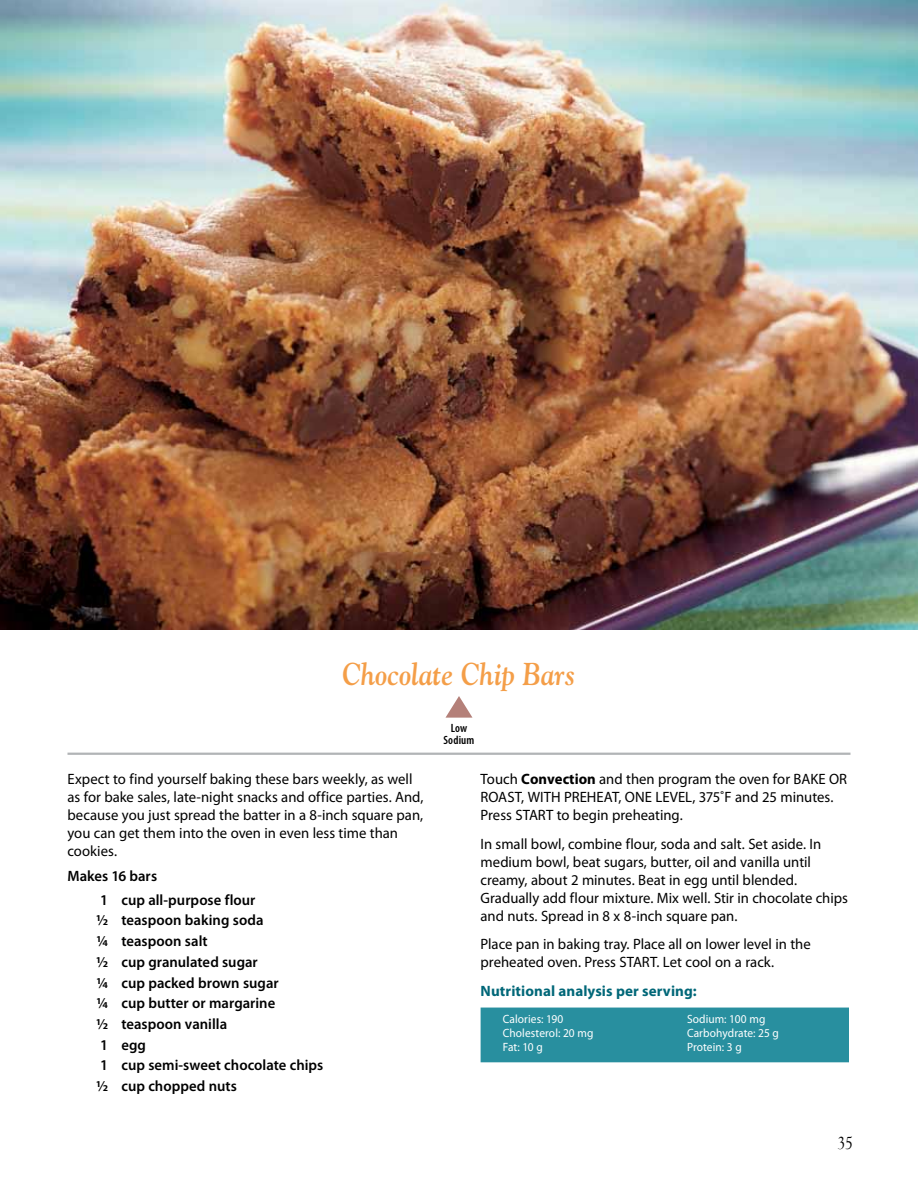
<style>
.page{position:relative;width:918px;height:1188px;background:#fff}
.page>*{position:absolute;margin:0;border:0;box-sizing:border-box;transform-origin:0 0}
.t1{font:italic 700 31.5px "Goudy";color:#f49e48;scale:.86 1}
.t2{font:18px "Goudy Old Style T";color:#000;scale:.86 1}
.t3{font:15px/18px "Myriad Pro";color:#000}
.t4{font:600 15px/20.7px "Myriad Pro";color:#000}
.t5{font:700 15px "Myriad Pro";letter-spacing:.005em;color:#006778}
.t6{font:12px/14.2px "Myriad Pro";letter-spacing:.01em;color:#fff;scale:.95 1}
.t7{font:600 condensed 12px/12.3px "Myriad Pro";letter-spacing:.015em;color:#000;text-align:center}
.s1{font-weight:700}
</style>
<div class="page">
<img style="left:0;top:0;width:918px;height:630px">
<hr style="left:68px;top:753px;width:782px;height:2px;background:#b1b4b6">
<svg style="left:446px;top:696px;width:26px;height:22px"></svg>
<div style="left:481px;top:1008px;width:368px;height:54px;background:#288f9f"></div>
<h1 class="t1" style="left:342px;top:654px;width:273px">Chocolate Chip Bars</h1>
<p class="t7" style="left:444px;top:722px;width:32px">Low<br>Sodium</p>
<p class="t3" style="left:68px;top:769px;width:358px">Expect to find yourself baking these bars weekly, as well as for bake sales, late-night snacks and office parties. And, because you just spread the batter in a 8-inch square pan, you can get them into the oven in even less time than cookies.</p>
<p class="t4" style="left:100px;top:864px;width:157px;line-height:23.4px;text-indent:-33px">Makes 16 bars<br>1 cup all-purpose flour</p>
<p class="t4" style="left:97px;top:910px;width:228px">1⁄2 teaspoon baking soda<br>1⁄4 teaspoon salt<br>1⁄2 cup granulated sugar<br>1⁄4 cup packed brown sugar<br>1⁄4 cup butter or margarine<br>1⁄2 teaspoon vanilla<br>1 egg<br>1 cup semi-sweet chocolate chips<br>1⁄2 cup chopped nuts</p>
<p class="t3" style="left:481px;top:769px;width:368px">Touch <span class="s1">Convection</span> and then program the oven for BAKE OR<br>ROAST, WITH PREHEAT, ONE LEVEL, 375˚F and 25 minutes.<br>Press START to begin preheating.</p>
<p class="t3" style="left:481px;top:834px;width:369px">In small bowl, combine flour, soda and salt. Set aside. In medium bowl, beat sugars, butter, oil and vanilla until creamy, about 2 minutes. Beat in egg until blended.<br>Gradually add flour mixture. Mix well. Stir in chocolate chips and nuts. Spread in 8 x 8-inch square pan.</p>
<p class="t3" style="left:481px;top:935px;width:332px">Place pan in baking tray. Place all on lower level in the preheated oven. Press START. Let cool on a rack.</p>
<p class="t5" style="left:481px;top:981px;width:218px">Nutritional analysis per serving:</p>
<p class="t6" style="left:503px;top:1011px;width:97px">Calories: 190<br>Cholesterol: 20 mg<br>Fat: 10 g</p>
<p class="t6" style="left:687px;top:1011px;width:98px">Sodium: 100 mg<br>Carbohydrate: 25 g<br>Protein: 3 g</p>
<p class="t2" style="left:837px;top:1133px;width:20px">35</p>
</div>
